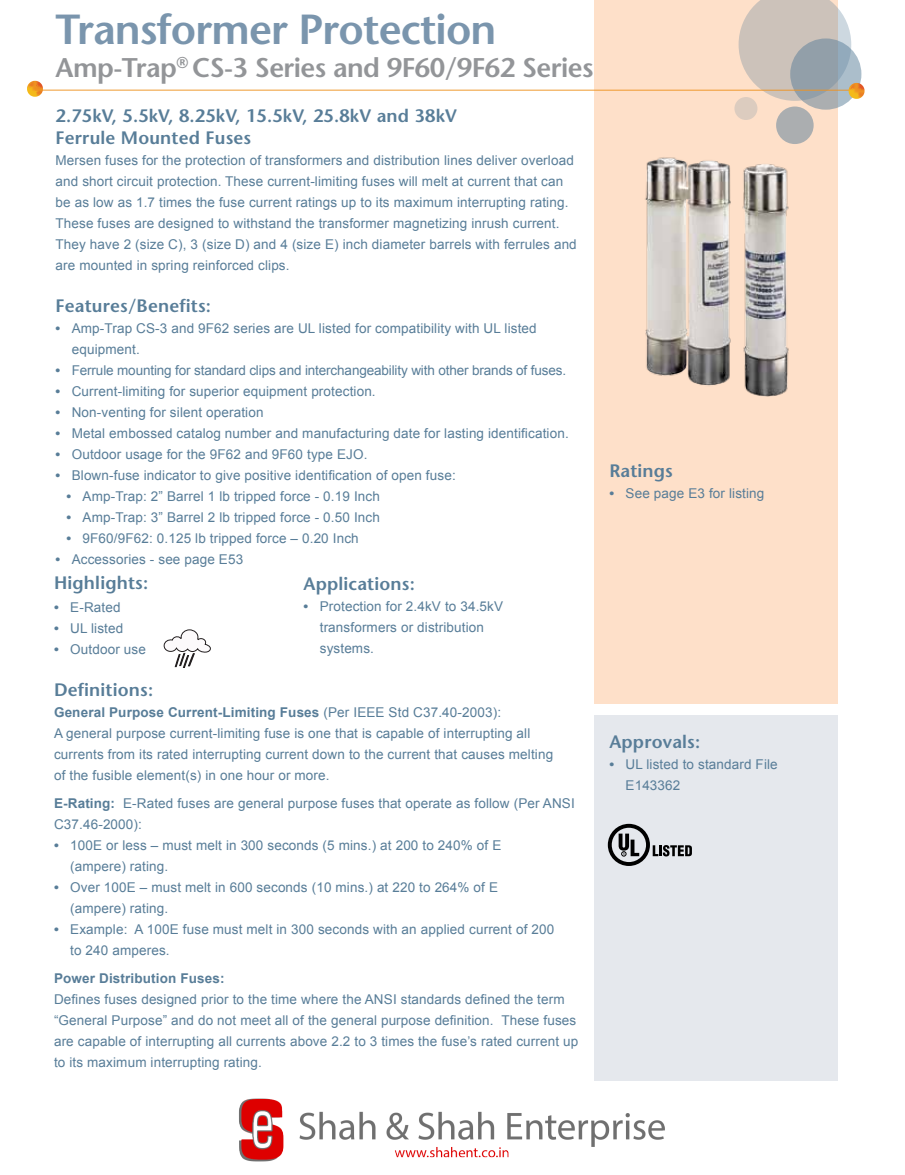
<style>
.page{position:relative;width:905px;height:1175px;background:#fff}
.page>*{position:absolute;margin:0;border:0;box-sizing:border-box;transform-origin:0 0}
.t1{font:600 42px "Stone Sans Std";letter-spacing:-.02em;color:#7a95ad}
.t2{font:600 27px "Stone Sans Std";letter-spacing:-.02em;color:#939598}
.t3{font:600 18px/21.6px "Stone Sans Std";letter-spacing:.01em;color:#587d98}
.t4{font:13.5px/21px "Arial";letter-spacing:.01em;color:#587d98}
.t5{font:13.5px "Arial";letter-spacing:-.01em;color:#587d98}
.t6{font:700 13.5px "Arial";letter-spacing:.01em;color:#587d98}
.s1{font-weight:700}
</style>
<div class="page">
<div style="left:595px;top:0;width:243px;height:703px;background:#fee0c9"></div>
<div style="left:595px;top:714px;width:243px;height:366px;background:#e5e8ed"></div>
<svg style="left:790px;top:38px;width:71px;height:72px"></svg>
<div style="left:776px;top:106px;width:37px;height:38px;background:#abaeb0;border-radius:50%"></div>
<div style="left:734px;top:97px;width:23px;height:23px;background:#dcccbf;border-radius:50%"></div>
<img style="left:645px;top:157px;width:144px;height:240px">
<svg style="left:608px;top:824px;width:84px;height:42px"></svg>
<svg style="left:164px;top:629px;width:47px;height:38px"></svg>
<img style="left:239px;top:1098px;width:426px;height:64px">
<svg style="left:27px;top:81px;width:16px;height:16px"></svg>
<hr style="left:35px;top:90px;width:818px;height:1px;background:#ee9321">
<svg style="left:738px;top:0;width:126px;height:101px"></svg>
<h1 class="t1" style="left:56px;top:4px;width:442px">Transformer Protection</h1>
<h2 class="t2" style="left:56px;top:51px;width:539px">Amp-Trap<sup>®</sup> CS-3 Series and 9F60/9F62 Series</h2>
<h3 class="t3" style="left:56px;top:105px;width:403px">2.75kV, 5.5kV, 8.25kV, 15.5kV, 25.8kV and 38kV<br>Ferrule Mounted Fuses</h3>
<p class="t4" style="left:56px;top:149px;width:523px">Mersen fuses for the protection of transformers and distribution lines deliver overload and short circuit protection. These current-limiting fuses will melt at current that can be as low as 1.7 times the fuse current ratings up to its maximum interrupting rating.<br>These fuses are designed to withstand the transformer magnetizing inrush current.<br>They have 2 (size C), 3 (size D) and 4 (size E) inch diameter barrels with ferrules and are mounted in spring reinforced clips.</p>
<h3 class="t3" style="left:56px;top:295px;width:157px">Features/Benefits:</h3>
<p class="t4" style="left:72px;top:318px;width:466px;text-indent:-16px"><span class="s1">•</span> Amp-Trap CS-3 and 9F62 series are UL listed for compatibility with UL listed equipment.</p>
<p class="t5" style="left:56px;top:362px;width:512px"><span class="s1">•</span> Ferrule mounting for standard clips and interchangeability with other brands of fuses.</p>
<p class="t4" style="left:56px;top:381px;width:322px"><span class="s1">•</span> Current-limiting for superior equipment protection.</p>
<p class="t4" style="left:56px;top:402px;width:209px"><span class="s1">•</span> Non-venting for silent operation</p>
<p class="t4" style="left:56px;top:423px;width:514px"><span class="s1">•</span> Metal embossed catalog number and manufacturing date for lasting identification.</p>
<p class="t4" style="left:56px;top:444px;width:313px"><span class="s1">•</span> Outdoor usage for the 9F62 and 9F60 type EJO.</p>
<p class="t4" style="left:56px;top:465px;width:402px"><span class="s1">•</span> Blown-fuse indicator to give positive identification of open fuse:</p>
<p class="t4" style="left:66px;top:486px;width:315px"><span class="s1">•</span> Amp-Trap: 2” Barrel 1 lb tripped force - 0.19 Inch</p>
<p class="t4" style="left:66px;top:507px;width:315px"><span class="s1">•</span> Amp-Trap: 3” Barrel 2 lb tripped force - 0.50 Inch</p>
<p class="t4" style="left:66px;top:528px;width:294px"><span class="s1">•</span> 9F60/9F62: 0.125 lb tripped force – 0.20 Inch</p>
<p class="t4" style="left:56px;top:549px;width:189px"><span class="s1">•</span> Accessories - see page E53</p>
<h3 class="t3" style="left:54px;top:571px;width:96px">Highlights:</h3>
<p class="t4" style="left:54px;top:596px;width:68px"><span class="s1">•</span> E-Rated</p>
<p class="t4" style="left:54px;top:617px;width:71px"><span class="s1">•</span> UL listed</p>
<p class="t4" style="left:54px;top:638px;width:93px"><span class="s1">•</span> Outdoor use</p>
<h3 class="t3" style="left:303px;top:573px;width:113px">Applications:</h3>
<p class="t4" style="left:320px;top:596px;width:185px;text-indent:-16px"><span class="s1">•</span> Protection for 2.4kV to 34.5kV transformers or distribution systems.</p>
<h3 class="t3" style="left:54px;top:679px;width:101px">Definitions:</h3>
<p class="t4" style="left:54px;top:702px;width:500px"><span class="s1">General Purpose Current-Limiting Fuses</span> (Per IEEE Std C37.40-2003):<br>A general purpose current-limiting fuse is one that is capable of interrupting all currents from its rated interrupting current down to the current that causes melting of the fusible element(s) in one hour or more.</p>
<p class="t4" style="left:54px;top:792px;width:522px"><span class="s1">E-Rating:</span> E-Rated fuses are general purpose fuses that operate as follow (Per ANSI<br>C37.46-2000):</p>
<p class="t4" style="left:70px;top:834px;width:432px;text-indent:-16px"><span class="s1">•</span> 100E or less – must melt in 300 seconds (5 mins.) at 200 to 240% of E (ampere) rating.</p>
<p class="t4" style="left:70px;top:876px;width:429px;text-indent:-16px"><span class="s1">•</span> Over 100E – must melt in 600 seconds (10 mins.) at 220 to 264% of E (ampere) rating.</p>
<p class="t4" style="left:70px;top:918px;width:485px;text-indent:-16px"><span class="s1">•</span> Example: A 100E fuse must melt in 300 seconds with an applied current of 200 to 240 amperes.</p>
<p class="t6" style="left:54px;top:969px;width:172px">Power Distribution Fuses:</p>
<p class="t4" style="left:54px;top:988px;width:526px">Defines fuses designed prior to the time where the ANSI standards defined the term “General Purpose” and do not meet all of the general purpose definition. These fuses are capable of interrupting all currents above 2.2 to 3 times the fuse’s rated current up to its maximum interrupting rating.</p>
<h3 class="t3" style="left:609px;top:460px;width:65px">Ratings</h3>
<p class="t4" style="left:609px;top:483px;width:156px"><span class="s1">•</span> See page E3 for listing</p>
<h3 class="t3" style="left:609px;top:730px;width:92px">Approvals:</h3>
<p class="t4" style="left:625px;top:753px;width:154px;text-indent:-16px"><span class="s1">•</span> UL listed to standard File<br>E143362</p>
</div>
